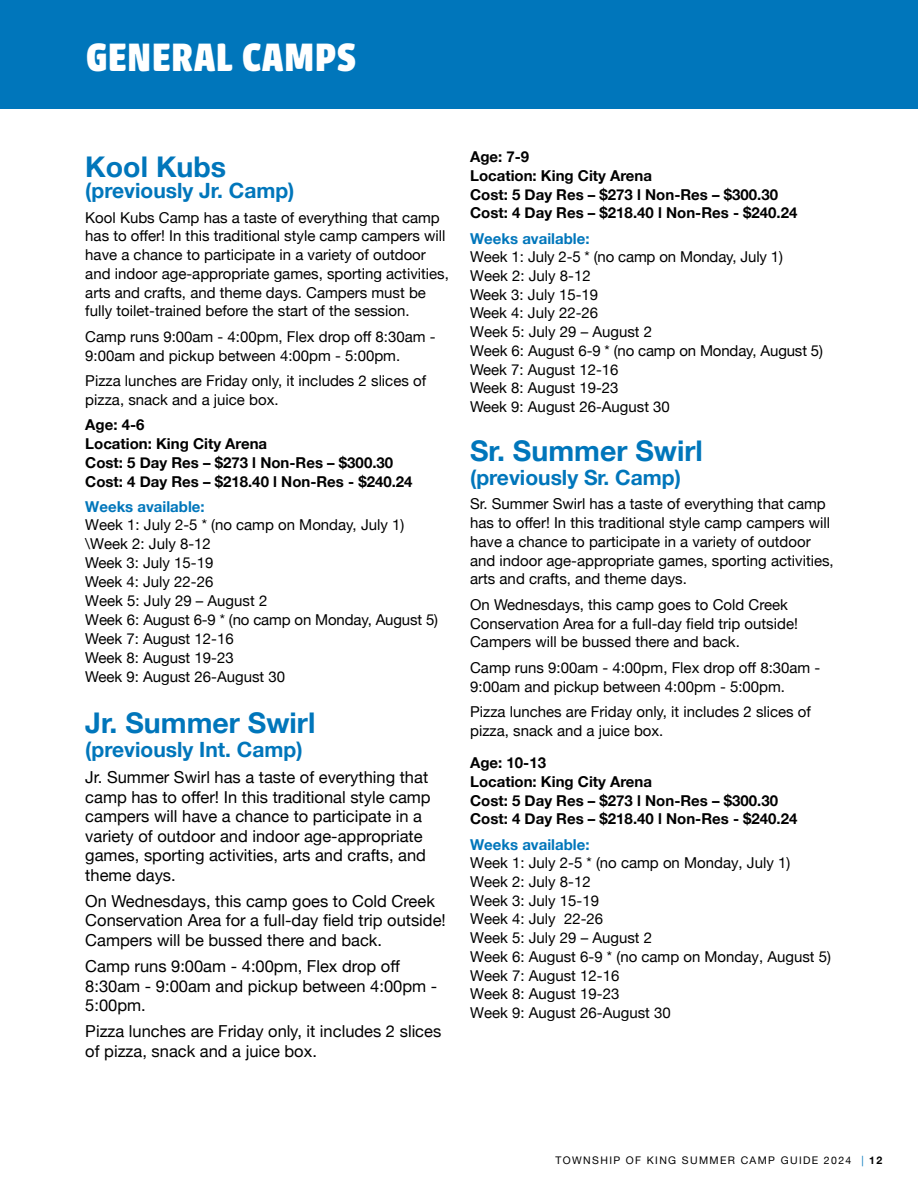
<style>
.page{position:relative;width:918px;height:1188px;background:#fff}
.page>*{position:absolute;margin:0;border:0;box-sizing:border-box;transform-origin:0 0}
.Sidebar_Header{font:700 43.5px "Urbana";letter-spacing:.025em;color:#fff}
.smaller_paragraph{font:700 28.5px "Helvetica Neue";color:#0076bb}
.smaller_paragraph-2{font:700 21px "Helvetica Neue";color:#0076bb}
.smaller_paragraph-3{font:16.5px/19.5px "Helvetica Neue";color:#000}
.smaller_paragraph-4{font:15px/18.6px "Helvetica Neue";color:#000}
.smaller_paragraph-5{font:700 15px/18.8px "Helvetica Neue";color:#000}
.t1{font:10.5px "Helvetica Neue";letter-spacing:.13em;color:#000}
.s1{font-weight:700;color:#0076bb}
.s2{color:#0076bb}
.s3{font-weight:700}
</style>
<div class="page">
<div style="left:0;top:0;width:918px;height:109px;background:#0076bb"></div>
<p class="Sidebar_Header" style="left:86px;top:32px;width:271px">GENERAL CAMPS</p>
<p class="smaller_paragraph" style="left:85px;top:144px;width:142px">Kool Kubs</p>
<p class="smaller_paragraph-2" style="left:85px;top:174px;width:211px">(previously Jr. Camp)</p>
<p class="smaller_paragraph-4" style="left:85px;top:209px;width:365px">Kool Kubs Camp has a taste of everything that camp has to offer! In this traditional style camp campers will have a chance to participate in a variety of outdoor and indoor age-appropriate games, sporting activities, arts and crafts, and theme days. Campers must be fully toilet-trained before the start of the session.</p>
<p class="smaller_paragraph-4" style="left:85px;top:328px;width:352px">Camp runs 9:00am - 4:00pm, Flex drop off 8:30am -<br>9:00am and pickup between 4:00pm - 5:00pm.</p>
<p class="smaller_paragraph-4" style="left:85px;top:372px;width:342px">Pizza lunches are Friday only, it includes 2 slices of pizza, snack and a juice box.</p>
<p class="smaller_paragraph-5" style="left:85px;top:416px;width:329px">Age: 4-6<br>Location: King City Arena<br>Cost: 5 Day Res – $273 l Non-Res – $300.30<br>Cost: 4 Day Res – $218.40 l Non-Res - $240.24</p>
<p class="smaller_paragraph-4" style="left:85px;top:498px;width:354px"><span class="s1">Weeks available:<br></span>Week 1: July 2-5 * (no camp on Monday, July 1) \Week 2: July 8-12<br>Week 3: July 15-19<br>Week 4: July 22-26<br>Week 5: July 29 – August 2<br>Week 6: August 6-9 * (no camp on Monday, August 5)<br>Week 7: August 12-16<br>Week 8: August 19-23<br>Week 9: August 26-August 30</p>
<p class="smaller_paragraph" style="left:85px;top:700px;width:232px">Jr. Summer Swirl</p>
<p class="smaller_paragraph-2" style="left:85px;top:733px;width:219px">(previously Int. Camp)</p>
<p class="smaller_paragraph-3" style="left:85px;top:769px;width:347px">Jr. Summer Swirl has a taste of everything that camp has to offer! In this traditional style camp campers will have a chance to participate in a variety of outdoor and indoor age-appropriate games, sporting activities, arts and crafts, and theme days.</p>
<p class="smaller_paragraph-3" style="left:85px;top:892px;width:362px">On Wednesdays, this camp goes to Cold Creek<br>Conservation Area for a full-day field trip outside!<br>Campers will be bussed there and back.</p>
<p class="smaller_paragraph-3" style="left:85px;top:958px;width:353px">Camp runs 9:00am - 4:00pm, Flex drop off<br>8:30am - 9:00am and pickup between 4:00pm -<br>5:00pm.</p>
<p class="smaller_paragraph-3" style="left:85px;top:1023px;width:357px">Pizza lunches are Friday only, it includes 2 slices of pizza, snack and a juice box.</p>
<p class="smaller_paragraph-5" style="left:470px;top:148px;width:329px">Age: 7-9<br>Location: King City Arena<br>Cost: 5 Day Res – $273 l Non-Res – $300.30<br>Cost: 4 Day Res – $218.40 l Non-Res - $240.24</p>
<p class="smaller_paragraph-4" style="left:470px;top:230px;width:354px"><span class="s1">Weeks available:<br></span>Week 1: July 2-5 * (no camp on Monday, July 1)<br>Week 2: July 8-12<br>Week 3: July 15-19<br>Week 4: July 22-26<br>Week 5: July 29 – August 2<br>Week 6: August 6-9 * (no camp on Monday, August 5)<br>Week 7: August 12-16<br>Week 8: August 19-23<br>Week 9: August 26-August 30</p>
<p class="smaller_paragraph" style="left:470px;top:429px;width:234px">Sr. Summer Swirl</p>
<p class="smaller_paragraph-2" style="left:470px;top:461px;width:212px">(previously Sr. Camp)</p>
<p class="smaller_paragraph-4" style="left:470px;top:496px;width:365px">Sr. Summer Swirl has a taste of everything that camp has to offer! In this traditional style camp campers will have a chance to participate in a variety of outdoor and indoor age-appropriate games, sporting activities, arts and crafts, and theme days.</p>
<p class="smaller_paragraph-4" style="left:470px;top:596px;width:329px">On Wednesdays, this camp goes to Cold Creek<br>Conservation Area for a full-day field trip outside!<br>Campers will be bussed there and back.</p>
<p class="smaller_paragraph-4" style="left:470px;top:659px;width:352px">Camp runs 9:00am - 4:00pm, Flex drop off 8:30am -<br>9:00am and pickup between 4:00pm - 5:00pm.</p>
<p class="smaller_paragraph-4" style="left:470px;top:703px;width:342px">Pizza lunches are Friday only, it includes 2 slices of pizza, snack and a juice box.</p>
<p class="smaller_paragraph-5" style="left:470px;top:754px;width:329px">Age: 10-13<br>Location: King City Arena<br>Cost: 5 Day Res – $273 l Non-Res – $300.30<br>Cost: 4 Day Res – $218.40 l Non-Res - $240.24</p>
<p class="smaller_paragraph-4" style="left:470px;top:836px;width:362px"><span class="s1">Weeks available:<br></span>Week 1: July 2-5 * (no camp on Monday, July 1)<br>Week 2: July 8-12<br>Week 3: July 15-19<br>Week 4: July 22-26<br>Week 5: July 29 – August 2<br>Week 6: August 6-9 * (no camp on Monday, August 5)<br>Week 7: August 12-16<br>Week 8: August 19-23<br>Week 9: August 26-August 30</p>
<p class="t1" style="left:555px;top:1152px;width:328px">TOWNSHIP OF KING SUMMER CAMP GUIDE 2024 <span class="s2">|</span> <span class="s3">12</span></p>
</div>
